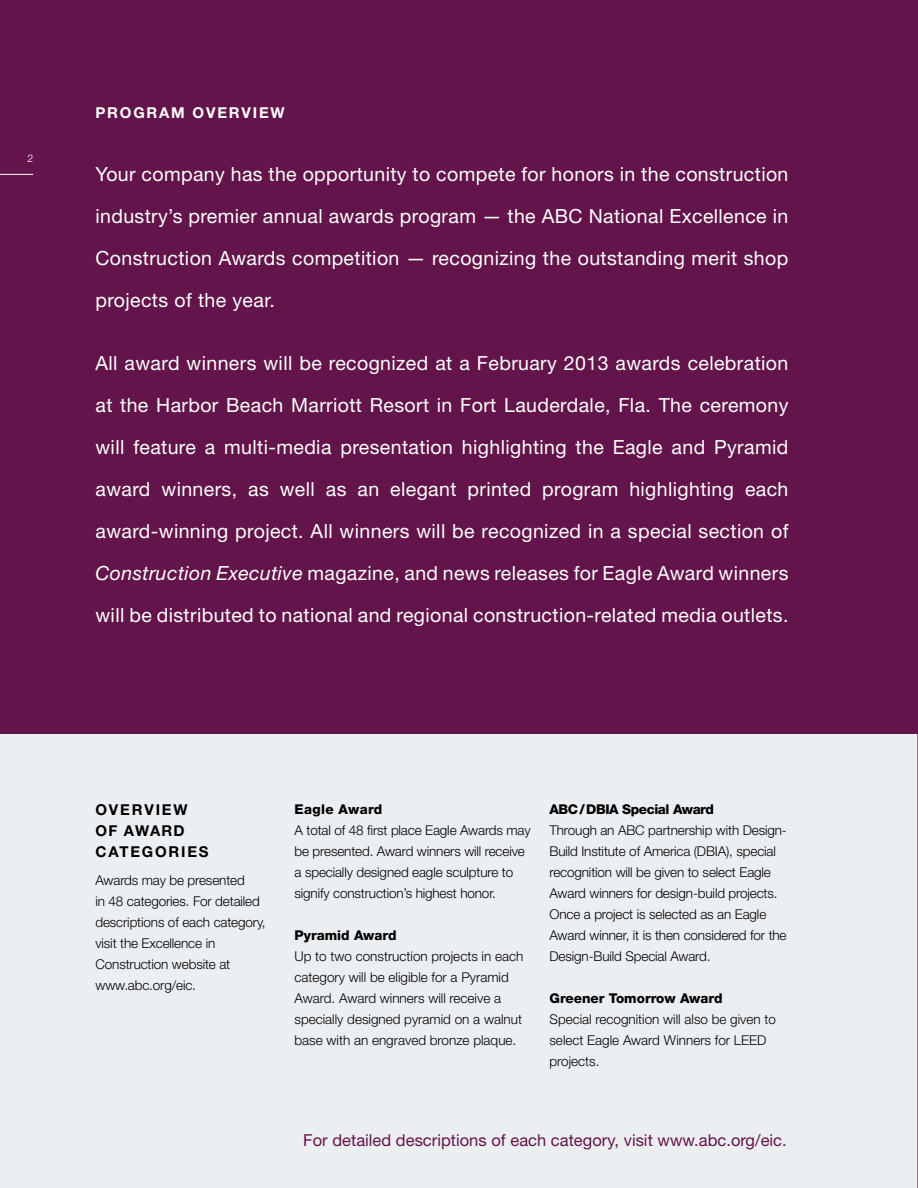
<style>
.page{position:relative;width:918px;height:1188px;background:#fff}
.page>*{position:absolute;margin:0;border:0;box-sizing:border-box;transform-origin:0 0}
.t1{font:19.5px/42px "Helvetica Neue LT Std";letter-spacing:.02em;color:#fff;text-align:justify}
.t2{font:16.5px "Helvetica Neue LT Std";color:#63144a}
.t3{font:700 15px/21px "Helvetica Neue LT Std";letter-spacing:.12em;color:#000}
.t4{font:700 15px "Helvetica Neue LT Std";letter-spacing:.12em;color:#fff}
.t5{font:300 13.5px/21px "Helvetica Neue LT Std";letter-spacing:-.01em;color:#000}
.t6{font:800 13.5px "Helvetica Neue LT Std";color:#000}
.t7{font:800 13.5px "Helvetica Neue LT Std";letter-spacing:-.03em;color:#000}
.t8{font:800 13.5px "Helvetica Neue LT Std";letter-spacing:.025em;color:#000}
.t9{font:300 10.5px "Helvetica Neue LT Std";color:#fff}
.s1{font-style:italic}
</style>
<div class="page">
<div style="left:0;top:733px;width:918px;height:455px;background:#eceff2"></div>
<div style="left:0;top:0;width:918px;height:733px;background:#63144a"></div>
<hr style="left:0;top:174px;width:33px;height:1px;background:#fff">
<p class="t9" style="left:28px;top:152px;width:7px">2</p>
<p class="t4" style="left:95px;top:104px;width:191px">PROGRAM OVERVIEW</p>
<p class="t1" style="left:95px;top:153px;width:694px">Your company has the opportunity to compete for honors in the construction industry’s premier annual awards program — the ABC National Excellence in Construction Awards competition — recognizing the outstanding merit shop projects of the year.</p>
<p class="t1" style="left:95px;top:341px;width:694px">All award winners will be recognized at a February 2013 awards celebration at the Harbor Beach Marriott Resort in Fort Lauderdale, Fla. The ceremony will feature a multi-media presentation highlighting the Eagle and Pyramid award winners, as well as an elegant printed program highlighting each award-winning project. All winners will be recognized in a special section of <span class="s1">Construction Executive</span> magazine, and news releases for Eagle Award winners will be distributed to national and regional construction-related media outlets.</p>
<p class="t3" style="left:95px;top:799px;width:115px">OVERVIEW<br>OF AWARD<br>CATEGORIES</p>
<p class="t5" style="left:95px;top:869px;width:172px">Awards may be presented<br>in 48 categories. For detailed descriptions of each category, visit the Excellence in<br>Construction website at www.abc.org/eic.</p>
<p class="t8" style="left:295px;top:801px;width:89px">Eagle Award</p>
<p class="t5" style="left:295px;top:819px;width:238px">A total of 48 first place Eagle Awards may be presented. Award winners will receive a specially designed eagle sculpture to signify construction’s highest honor.</p>
<p class="t6" style="left:295px;top:927px;width:104px">Pyramid Award</p>
<p class="t5" style="left:295px;top:945px;width:230px">Up to two construction projects in each category will be eligible for a Pyramid Award. Award winners will receive a specially designed pyramid on a walnut base with an engraved bronze plaque.</p>
<p class="t7" style="left:550px;top:801px;width:166px">ABC/DBIA Special Award</p>
<p class="t5" style="left:550px;top:819px;width:239px">Through an ABC partnership with Design-Build Institute of America (DBIA), special recognition will be given to select Eagle Award winners for design-build projects.<br>Once a project is selected as an Eagle Award winner, it is then considered for the Design-Build Special Award.</p>
<p class="t6" style="left:550px;top:990px;width:175px">Greener Tomorrow Award</p>
<p class="t5" style="left:550px;top:1008px;width:228px">Special recognition will also be given to select Eagle Award Winners for LEED projects.</p>
<p class="t2" style="left:303px;top:1130px;width:485px">For detailed descriptions of each category, visit www.abc.org/eic.</p>
</div>
